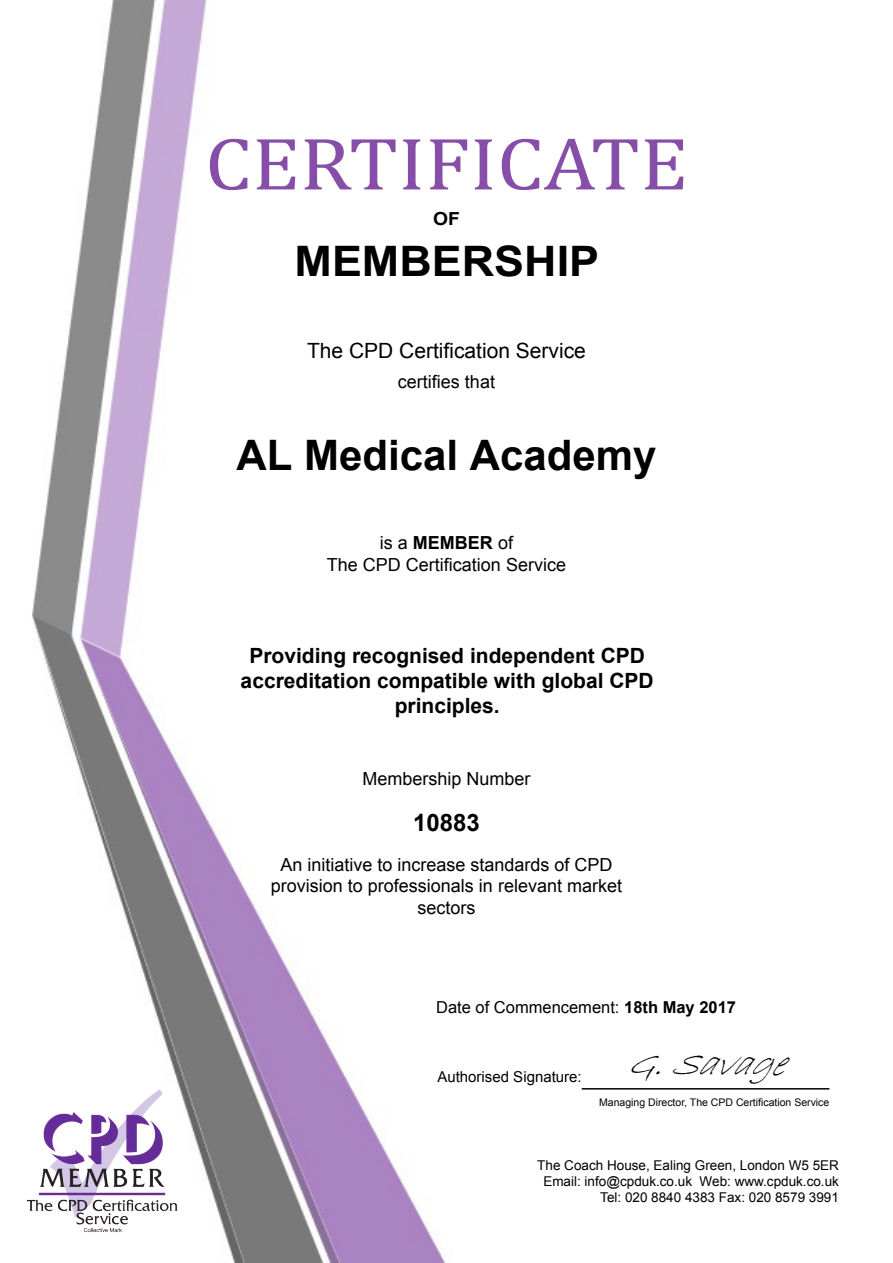
<style>
.page{position:relative;width:893px;height:1263px;background:#fff}
.page>*{position:absolute;margin:0;border:0;box-sizing:border-box;transform-origin:0 0}
.t1{font:75px "Cambria";color:#864ea9;scale:1.11 1}
.t2{font:700 42px "Arial";color:#000}
.t3{font:700 42px "Arial";color:#000;scale:1.07 1}
.t4{font:italic 36px "Bradley Hand ITC";color:#000}
.t5{font:700 24px "Arial";color:#000}
.t6{font:700 21px/25.2px "Arial";color:#000;text-align:center}
.t7{font:21px "Arial";color:#000}
.t8{font:18px/21.6px "Arial";color:#000;text-align:center}
.t9{font:700 18px "Arial";color:#000;scale:1.07 1}
.t10{font:16.5px "Arial";color:#000}
.t11{font:15px "Arial";color:#000}
.t12{font:13.5px/16.2px "Arial";color:#000;text-align:right}
.t13{font:10.5px "Arial";color:#000}
.s1{font-weight:700}
</style>
<div class="page">
<img style="left:32px;top:0;width:798px;height:1263px">
<hr style="left:582px;top:1088px;width:247px;height:1px;background:#000">
<img style="left:26px;top:1086px;width:154px;height:148px">
<h1 class="t1" style="left:205px;top:120px;width:437px">CERTIFICATE</h1>
<p class="t9" style="left:433px;top:207px;width:27px">OF</p>
<h2 class="t3" style="left:295px;top:233px;width:286px">MEMBERSHIP</h2>
<p class="t7" style="left:307px;top:337px;width:280px">The CPD Certification Service</p>
<p class="t8" style="left:398px;top:372px;width:99px">certifies that</p>
<h2 class="t2" style="left:236px;top:427px;width:422px">AL Medical Academy</h2>
<p class="t8" style="left:327px;top:532px;width:241px">is a <span class="s1">MEMBER</span> of<br>The CPD Certification Service</p>
<p class="t6" style="left:241px;top:643px;width:415px">Providing recognised independent CPD accreditation compatible with global CPD principles.</p>
<p class="t8" style="left:362px;top:768px;width:170px">Membership Number</p>
<h3 class="t5" style="left:413px;top:806px;width:68px">10883</h3>
<p class="t8" style="left:271px;top:854px;width:353px">An initiative to increase standards of CPD provision to professionals in relevant market sectors</p>
<p class="t10" style="left:436px;top:996px;width:301px">Date of Commencement: <span class="s1">18th May 2017</span></p>
<p class="t11" style="left:437px;top:1067px;width:146px">Authorised Signature:</p>
<h3 class="t4" style="left:627px;top:1041px;width:186px">G.Savage</h3>
<p class="t13" style="left:599px;top:1095px;width:232px">Managing Director, The CPD Certification Service</p>
<p class="t12" style="left:537px;top:1157px;width:303px">The Coach House, Ealing Green, London W5 5ER<br>Email: info@cpduk.co.uk Web: www.cpduk.co.uk<br>Tel: 020 8840 4383 Fax: 020 8579 3991</p>
</div>
